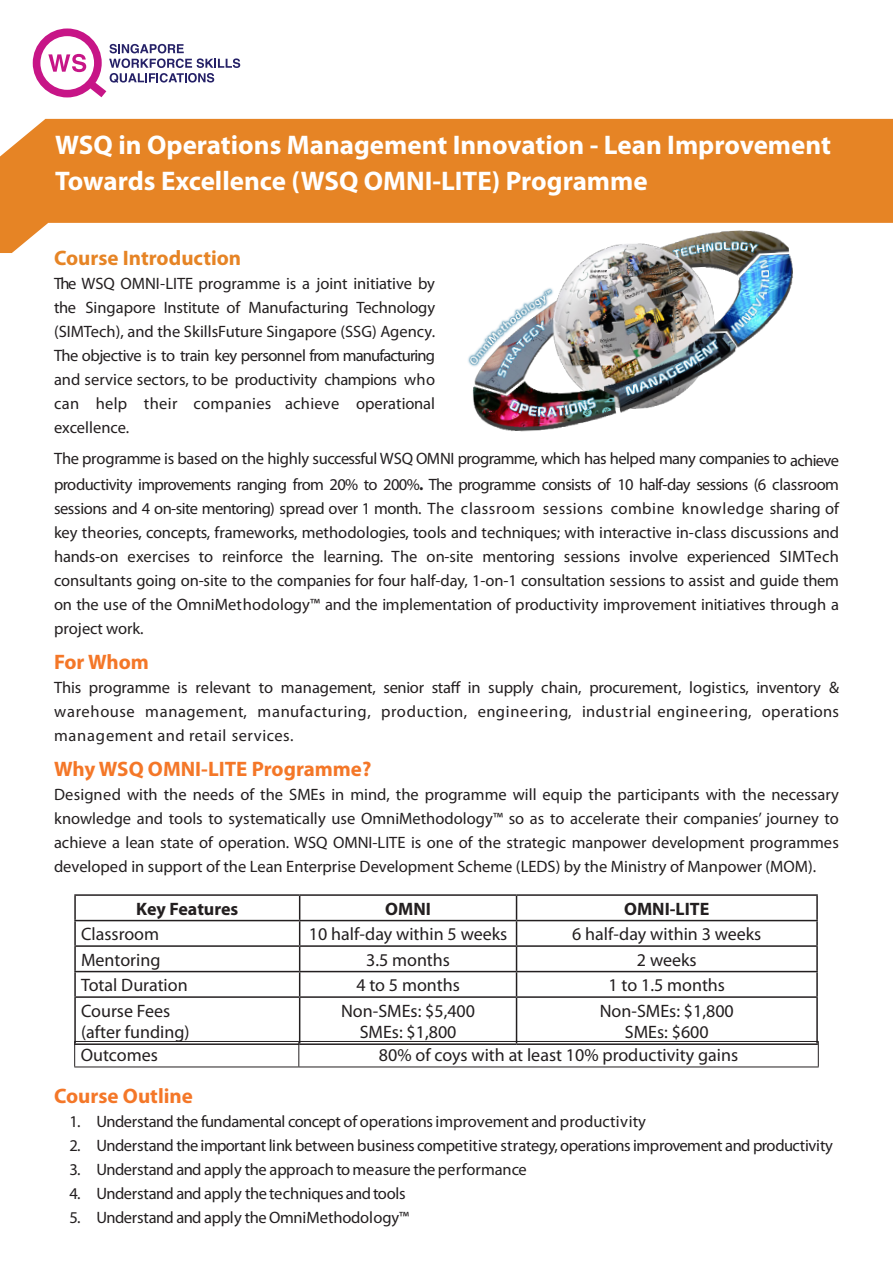
<style>
.page{position:relative;width:893px;height:1263px;background:#fff}
.page>*{position:absolute;margin:0;border:0;box-sizing:border-box;transform-origin:0 0}
.t1{font:700 27px/36px "Myriad Pro";color:#fff}
.t2{font:700 21px "Myriad Pro";color:#f47728}
.t3{font:700 21px "Myriad Pro";color:#e68425}
.t4{font:18px/21.6px "Myriad Pro";color:#231f20}
.t5{font:700 18px "Myriad Pro";color:#231f20}
.t6{font:16.5px/24px "Myriad Pro";letter-spacing:-.02em;color:#231f20;text-align:justify}
.t7{font:16.5px/25.5px "Myriad Pro";letter-spacing:-.04em;color:#231f20}
.s1{font-weight:700}
</style>
<div class="page">
<svg style="left:33px;top:28px;width:207px;height:69px"></svg>
<svg style="left:0;top:119px;width:893px;height:134px;fill:#e68425"></svg>
<img style="left:456px;top:227px;width:360px;height:205px">
<hr style="left:74px;top:894px;width:226px;height:2px;background:#231f20">
<hr style="left:74px;top:896px;width:2px;height:24px;background:#231f20">
<hr style="left:300px;top:894px;width:217px;height:2px;background:#231f20">
<hr style="left:517px;top:894px;width:301px;height:2px;background:#231f20">
<hr style="left:816px;top:896px;width:2px;height:24px;background:#231f20">
<hr style="left:74px;top:920px;width:226px;height:1px;background:#231f20">
<hr style="left:74px;top:921px;width:2px;height:24px;background:#231f20">
<hr style="left:300px;top:920px;width:217px;height:1px;background:#231f20">
<hr style="left:517px;top:920px;width:301px;height:1px;background:#231f20">
<hr style="left:816px;top:921px;width:2px;height:24px;background:#231f20">
<hr style="left:74px;top:945px;width:226px;height:2px;background:#231f20">
<hr style="left:74px;top:947px;width:2px;height:24px;background:#231f20">
<hr style="left:300px;top:945px;width:217px;height:2px;background:#231f20">
<hr style="left:517px;top:945px;width:301px;height:2px;background:#231f20">
<hr style="left:816px;top:947px;width:2px;height:24px;background:#231f20">
<hr style="left:74px;top:971px;width:226px;height:1px;background:#231f20">
<hr style="left:74px;top:972px;width:2px;height:24px;background:#231f20">
<hr style="left:300px;top:971px;width:217px;height:1px;background:#231f20">
<svg style="left:299px;top:896px;width:1px;height:100px"></svg>
<hr style="left:517px;top:971px;width:301px;height:1px;background:#231f20">
<svg style="left:516px;top:896px;width:1px;height:100px"></svg>
<hr style="left:816px;top:972px;width:2px;height:24px;background:#231f20">
<hr style="left:74px;top:996px;width:226px;height:2px;background:#231f20">
<hr style="left:74px;top:998px;width:2px;height:45px;background:#231f20">
<hr style="left:300px;top:996px;width:217px;height:2px;background:#231f20">
<hr style="left:299px;top:998px;width:1px;height:45px;background:#231f20">
<hr style="left:517px;top:996px;width:301px;height:2px;background:#231f20">
<hr style="left:516px;top:998px;width:1px;height:45px;background:#231f20">
<hr style="left:816px;top:998px;width:2px;height:45px;background:#231f20">
<hr style="left:74px;top:1043px;width:226px;height:2px;background:#231f20">
<hr style="left:300px;top:1043px;width:217px;height:2px;background:#231f20">
<hr style="left:517px;top:1043px;width:301px;height:2px;background:#231f20">
<hr style="left:74px;top:1041px;width:225px;height:1px;background:#231f20">
<svg style="left:74px;top:1042px;width:1px;height:24px"></svg>
<hr style="left:299px;top:1041px;width:520px;height:1px;background:#231f20">
<svg style="left:298px;top:1042px;width:1px;height:24px"></svg>
<svg style="left:818px;top:1042px;width:1px;height:24px"></svg>
<hr style="left:74px;top:1066px;width:225px;height:1px;background:#231f20">
<hr style="left:299px;top:1066px;width:520px;height:1px;background:#231f20">
<p class="t1" style="left:55px;top:126px;width:777px">WSQ in Operations Management Innovation - Lean Improvement<br>Towards Excellence (WSQ OMNI-LITE) Programme</p>
<p class="t3" style="left:54px;top:244px;width:189px">Course Introduction</p>
<p class="t6" style="left:54px;top:271px;width:383px">The WSQ OMNI-LITE programme is a joint initiative by the Singapore Institute of Manufacturing Technology (SIMTech), and the SkillsFuture Singapore (SSG) Agency.<br>The objective is to train key personnel from manufacturing and service sectors, to be productivity champions who can help their companies achieve operational excellence.</p>
<p class="t7" style="left:54px;top:446px;width:786px">The programme is based on the highly successful WSQ OMNI programme, which has helped many companies to achieve productivity improvements ranging from 20% to 200%<span class="s1">.</span> The programme consists of 10 half-day sessions (6 classroom</p>
<p class="t6" style="left:54px;top:496px;width:786px">sessions and 4 on-site mentoring) spread over 1 month. The classroom sessions combine knowledge sharing of key theories, concepts, frameworks, methodologies, tools and techniques; with interactive in-class discussions and hands-on exercises to reinforce the learning. The on-site mentoring sessions involve experienced SIMTech consultants going on-site to the companies for four half-day, 1-on-1 consultation sessions to assist and guide them on the use of the OmniMethodology™ and the implementation of productivity improvement initiatives through a project work.</p>
<p class="t2" style="left:54px;top:648px;width:97px">For Whom</p>
<p class="t6" style="left:54px;top:675px;width:786px">This programme is relevant to management, senior staff in supply chain, procurement, logistics, inventory &amp; warehouse management, manufacturing, production, engineering, industrial engineering, operations management and retail services.</p>
<p class="t2" style="left:54px;top:755px;width:319px">Why WSQ OMNI-LITE Programme?</p>
<p class="t6" style="left:54px;top:782px;width:786px">Designed with the needs of the SMEs in mind, the programme will equip the participants with the necessary knowledge and tools to systematically use OmniMethodology™ so as to accelerate their companies’ journey to achieve a lean state of operation. WSQ OMNI-LITE is one of the strategic manpower development programmes developed in support of the Lean Enterprise Development Scheme (LEDS) by the Ministry of Manpower (MOM).</p>
<p class="t5" style="left:136px;top:897px;width:104px">Key Features</p>
<p class="t5" style="left:385px;top:897px;width:47px">OMNI</p>
<p class="t5" style="left:624px;top:897px;width:87px">OMNI-LITE</p>
<p class="t4" style="left:81px;top:923px;width:80px">Classroom</p>
<p class="t4" style="left:309px;top:923px;width:200px">10 half-day within 5 weeks</p>
<p class="t4" style="left:572px;top:923px;width:191px">6 half-day within 3 weeks</p>
<p class="t4" style="left:81px;top:948px;width:81px">Mentoring</p>
<p class="t4" style="left:366px;top:948px;width:85px">3.5 months</p>
<p class="t4" style="left:637px;top:948px;width:61px">2 weeks</p>
<p class="t4" style="left:81px;top:974px;width:108px">Total Duration</p>
<p class="t4" style="left:356px;top:974px;width:105px">4 to 5 months</p>
<p class="t4" style="left:609px;top:974px;width:118px">1 to 1.5 months</p>
<p class="t4" style="left:81px;top:999px;width:110px">Course Fees (after funding)</p>
<p class="t4" style="left:341px;top:999px;width:136px">Non-SMEs: $5,400</p>
<p class="t4" style="left:600px;top:999px;width:136px">Non-SMEs: $1,800</p>
<p class="t4" style="left:625px;top:1021px;width:85px">SMEs: $600</p>
<p class="t4" style="left:360px;top:1021px;width:98px">SMEs: $1,800</p>
<p class="t4" style="left:81px;top:1044px;width:79px">Outcomes</p>
<p class="t4" style="left:379px;top:1044px;width:361px">80% of coys with at least 10% productivity gains</p>
<p class="t2" style="left:54px;top:1082px;width:140px">Course Outline</p>
<p class="t6" style="left:70px;top:1109px;width:578px">1. Understand the fundamental concept of operations improvement and productivity</p>
<p class="t6" style="left:70px;top:1133px;width:765px">2. Understand the important link between business competitive strategy, operations improvement and productivity</p>
<p class="t6" style="left:70px;top:1157px;width:459px">3. Understand and apply the approach to measure the performance</p>
<p class="t6" style="left:70px;top:1181px;width:337px">4. Understand and apply the techniques and tools</p>
<p class="t6" style="left:70px;top:1205px;width:341px">5. Understand and apply the OmniMethodology™</p>
</div>
